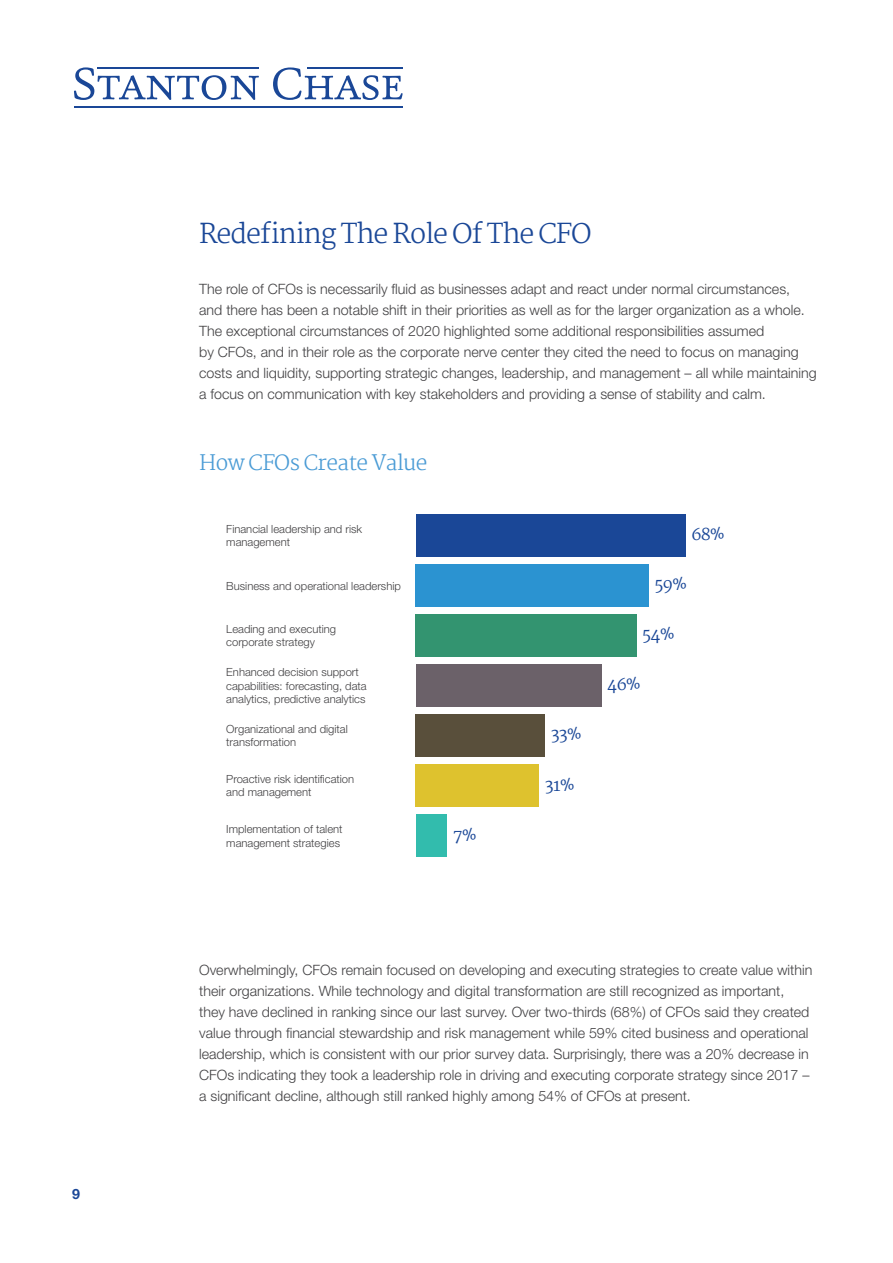
<style>
.page{position:relative;width:893px;height:1263px;background:#fff}
.page>*{position:absolute;margin:0;border:0;box-sizing:border-box;transform-origin:0 0}
.t1{font:300 27px "Martel";letter-spacing:-.04em;color:#1a4797}
.t2{font:300 21px "Martel";letter-spacing:-.03em;color:#4a9bd5}
.t3{font:16.5px "Martel";letter-spacing:-.04em;color:#1a4797}
.t4{font:300 14.25px/21px "Helvetica Neue LT Pro";color:#414042}
.t5{font:700 14.25px "Helvetica Neue LT Pro";color:#1a4797}
.t6{font:300 11.25px/13.5px "Helvetica Neue LT Pro";color:#414042}
</style>
<div class="page">
<svg style="left:74px;top:67px;width:185px;height:33px"></svg>
<svg style="left:273px;top:67px;width:130px;height:33px"></svg>
<hr style="left:74px;top:106px;width:329px;height:2px;background:#1a4797">
<hr style="left:98px;top:67px;width:161px;height:2px;background:#1a4797">
<hr style="left:307px;top:67px;width:95px;height:2px;background:#1a4797">
<div style="left:416px;top:614px;width:221px;height:43px;background:#339470"></div>
<div style="left:416px;top:564px;width:233px;height:43px;background:#2b93d1"></div>
<div style="left:416px;top:514px;width:269px;height:43px;background:#1a4797"></div>
<div style="left:416px;top:714px;width:129px;height:43px;background:#594f3b"></div>
<div style="left:416px;top:664px;width:185px;height:43px;background:#6b6169"></div>
<div style="left:416px;top:814px;width:30px;height:43px;background:#32bcad"></div>
<div style="left:416px;top:764px;width:123px;height:43px;background:#dec22e"></div>
<p class="t5" style="left:72px;top:1185px;width:9px">9</p>
<h1 class="t1" style="left:199px;top:218px;width:394px">Redefining The Role Of The CFO</h1>
<p class="t4" style="left:199px;top:278px;width:619px">The role of CFOs is necessarily fluid as businesses adapt and react under normal circumstances, and there has been a notable shift in their priorities as well as for the larger organization as a whole.<br>The exceptional circumstances of 2020 highlighted some additional responsibilities assumed<br>by CFOs, and in their role as the corporate nerve center they cited the need to focus on managing costs and liquidity, supporting strategic changes, leadership, and management – all while maintaining a focus on communication with key stakeholders and providing a sense of stability and calm.</p>
<h2 class="t2" style="left:199px;top:450px;width:230px">How CFOs Create Value</h2>
<p class="t6" style="left:226px;top:522px;width:137px">Financial leadership and risk management</p>
<p class="t3" style="left:691px;top:525px;width:35px">68%</p>
<p class="t6" style="left:226px;top:579px;width:176px">Business and operational leadership</p>
<p class="t3" style="left:655px;top:575px;width:33px">59%</p>
<p class="t6" style="left:226px;top:622px;width:111px">Leading and executing corporate strategy</p>
<p class="t3" style="left:642px;top:625px;width:33px">54%</p>
<p class="t6" style="left:226px;top:665px;width:142px">Enhanced decision support capabilities: forecasting, data analytics, predictive analytics</p>
<p class="t3" style="left:607px;top:675px;width:35px">46%</p>
<p class="t6" style="left:226px;top:722px;width:123px">Organizational and digital transformation</p>
<p class="t3" style="left:551px;top:725px;width:32px">33%</p>
<p class="t6" style="left:226px;top:772px;width:129px">Proactive risk identification and management</p>
<p class="t3" style="left:545px;top:775px;width:31px">31%</p>
<p class="t6" style="left:226px;top:822px;width:118px">Implementation of talent management strategies</p>
<p class="t3" style="left:453px;top:825px;width:25px">7%</p>
<p class="t4" style="left:199px;top:959px;width:615px">Overwhelmingly, CFOs remain focused on developing and executing strategies to create value within their organizations. While technology and digital transformation are still recognized as important, they have declined in ranking since our last survey. Over two-thirds (68%) of CFOs said they created value through financial stewardship and risk management while 59% cited business and operational leadership, which is consistent with our prior survey data. Surprisingly, there was a 20% decrease in CFOs indicating they took a leadership role in driving and executing corporate strategy since 2017 – a significant decline, although still ranked highly among 54% of CFOs at present.</p>
</div>
